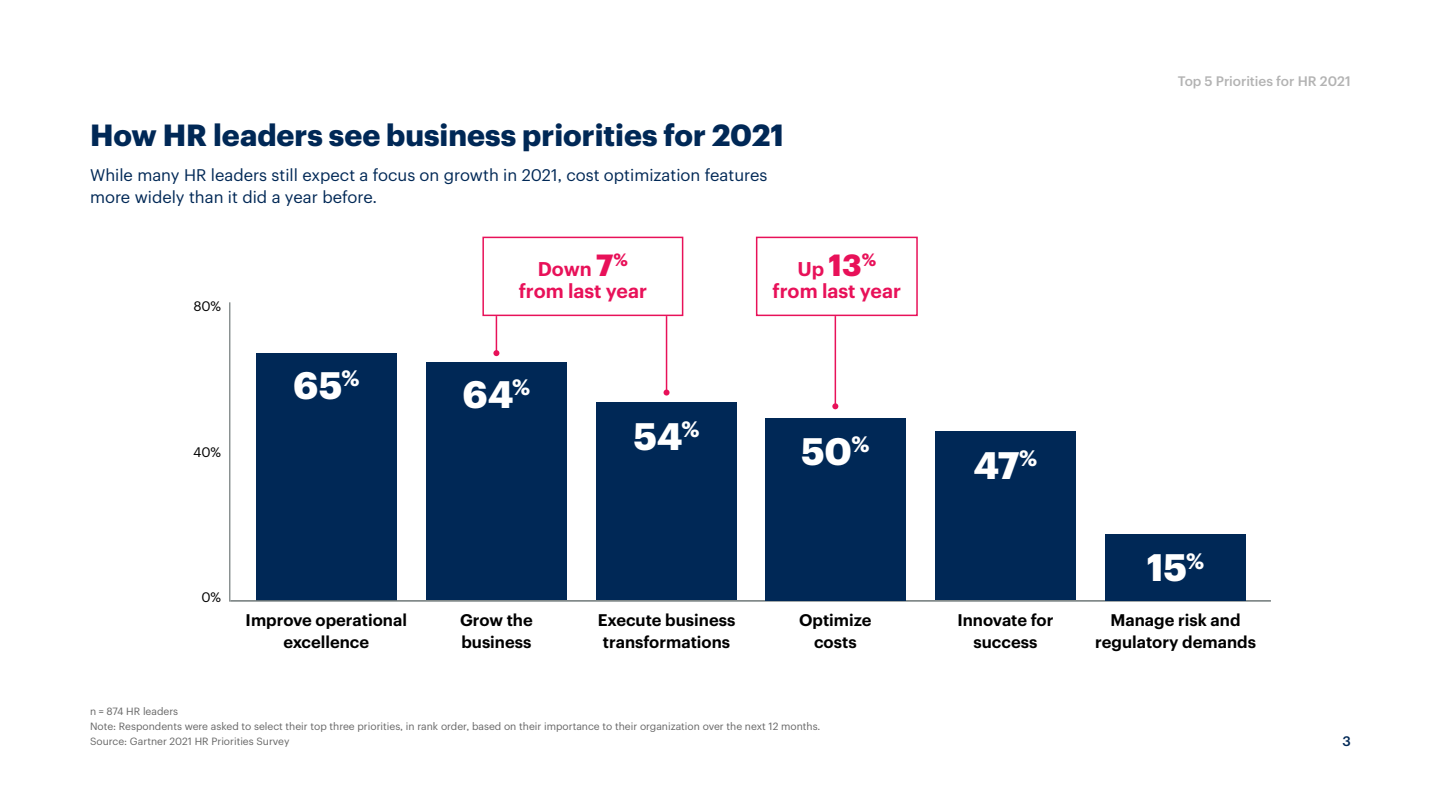
<style>
.page{position:relative;width:1440px;height:810px;background:#fff}
.page>*{position:absolute;margin:0;border:0;box-sizing:border-box;transform-origin:0 0}
.t1{font:700 37.5px "Graphik";color:#fff}
.t2{font:700 30px "Graphik";color:#002856}
.t3{font:600 19.5px/21.8px "Graphik";color:#e81159;text-align:center}
.t4{font:600 16.5px/21.8px "Graphik";color:#000;text-align:center}
.t5{font:16.5px/21.8px "Graphik";color:#002856}
.t6{font:500 13.5px "Graphik";color:#b3b3b3}
.t7{font:13.5px "Graphik";color:#000}
.t8{font:500 13.5px "Graphik";color:#002856}
.t9{font:10.35px/14.7px "Graphik";color:#666}
.s1{font-weight:700;font-size:30px}
</style>
<div class="page">
<div style="left:256px;top:353px;width:141px;height:247px;background:#002856"></div>
<div style="left:426px;top:362px;width:141px;height:238px;background:#002856"></div>
<div style="left:596px;top:403px;width:141px;height:197px;background:#002856"></div>
<hr style="left:230px;top:600px;width:1041px;height:2px;background:#6f7878">
<div style="left:482px;top:237px;width:201px;height:79px;border:2px solid #e81159"></div>
<hr style="left:834px;top:316px;width:2px;height:90px;background:#e81159">
<svg style="left:832px;top:403px;width:6px;height:6px"></svg>
<div style="left:765px;top:418px;width:141px;height:182px;background:#002856"></div>
<div style="left:935px;top:431px;width:141px;height:169px;background:#002856"></div>
<div style="left:1105px;top:534px;width:141px;height:66px;background:#002856"></div>
<hr style="left:229px;top:302px;width:1px;height:300px;background:#6f7878">
<div style="left:756px;top:237px;width:162px;height:79px;border:2px solid #e81159"></div>
<hr style="left:496px;top:316px;width:1px;height:37px;background:#e81159">
<svg style="left:493px;top:350px;width:6px;height:6px"></svg>
<hr style="left:666px;top:316px;width:1px;height:77px;background:#e81159">
<svg style="left:663px;top:390px;width:6px;height:6px"></svg>
<h2 class="t2" style="left:90px;top:112px;width:695px">How HR leaders see business priorities for 2021</h2>
<h3 class="t5" style="left:90px;top:163px;width:679px">While many HR leaders still expect a focus on growth in 2021, cost optimization features more widely than it did a year before.</h3>
<h3 class="t7" style="left:193px;top:296px;width:29px">80%</h3>
<h3 class="t7" style="left:193px;top:442px;width:30px">40%</h3>
<h1 class="t1" style="left:293px;top:356px;width:68px">65<sup>%</sup></h1>
<h3 class="t7" style="left:201px;top:587px;width:21px">0%</h3>
<h3 class="t4" style="left:246px;top:608px;width:163px">Improve operational excellence</h3>
<h3 class="t3" style="left:519px;top:256px;width:130px">Down <span class="s1">7</span><sup>% </sup>from last year</h3>
<h1 class="t1" style="left:463px;top:365px;width:69px">64<sup>%</sup></h1>
<h1 class="t1" style="left:633px;top:407px;width:67px">54<sup>%</sup></h1>
<h3 class="t3" style="left:772px;top:256px;width:130px">Up <span class="s1">13</span><sup>% </sup>from last year</h3>
<h1 class="t1" style="left:801px;top:422px;width:70px">50<sup>%</sup></h1>
<h3 class="t4" style="left:460px;top:608px;width:74px;text-align:left">Grow the business</h3>
<h3 class="t4" style="left:598px;top:608px;width:139px">Execute business transformations</h3>
<h3 class="t4" style="left:799px;top:608px;width:74px">Optimize costs</h3>
<p class="t9" style="left:90px;top:703px;width:732px">n = 874 HR leaders<br>Note: Respondents were asked to select their top three priorities, in rank order, based on their importance to their organization over the next 12 months.<br>Source: Gartner 2021 HR Priorities Survey</p>
<h3 class="t6" style="left:1177px;top:71px;width:175px">Top 5 Priorities for HR 2021</h3>
<h1 class="t1" style="left:973px;top:436px;width:65px">47<sup>%</sup></h1>
<h3 class="t4" style="left:957px;top:608px;width:98px">Innovate for success</h3>
<h1 class="t1" style="left:1147px;top:539px;width:59px">15<sup>%</sup></h1>
<h3 class="t4" style="left:1095px;top:608px;width:162px">Manage risk and regulatory demands</h3>
<h3 class="t8" style="left:1342px;top:731px;width:10px">3</h3>
</div>
